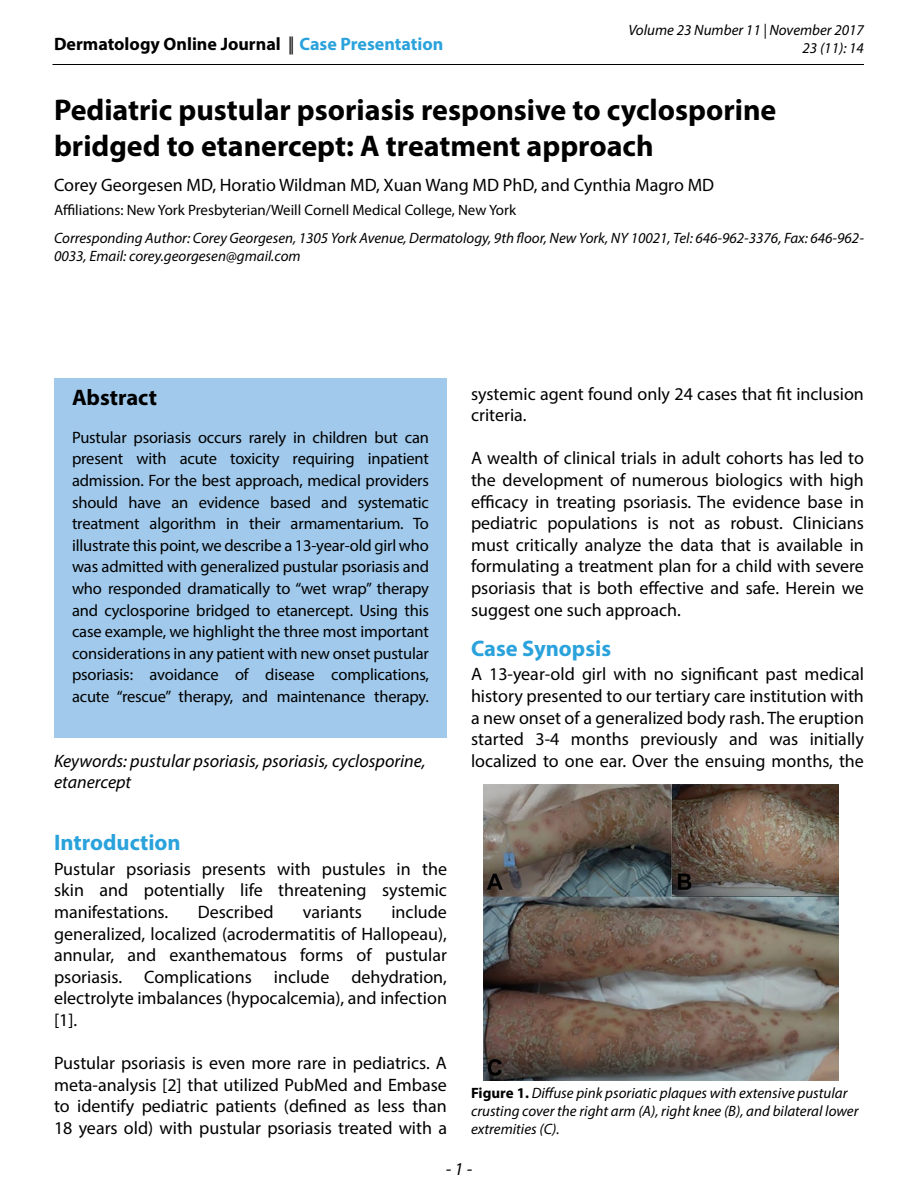
<style>
.page{position:relative;width:918px;height:1188px;background:#fff}
.page>*{position:absolute;margin:0;border:0;box-sizing:border-box;transform-origin:0 0}
.t1{font:700 30px/36px "Myriad Pro";color:#000}
.Sub_title_Color{font:700 22.5px "Myriad Pro";color:#2aa2db}
.Sub_title_Abstract{font:700 22.5px "Myriad Pro";color:#000}
.Body_text{font:18px/21.6px "Myriad Pro";color:#000;text-align:justify}
.Affiliations_1{font:18px "Myriad Pro";color:#000}
.Keywords{font:italic 18px/21.6px "Myriad Pro";color:#000}
.t2{font:700 18px "Myriad Pro";color:#000}
.Body_text_Abstract{font:16.5px/21.6px "Myriad Pro";letter-spacing:-.01em;color:#000;text-align:justify}
.Corresponding_author{font:italic 15px/18px "Myriad Pro";color:#000;text-align:right}
.Figure_caption{font:italic 15px/18px "Myriad Pro";color:#000}
.Affiliations_1-2{font:15px "Myriad Pro";color:#000}
.s1{font-weight:400}
.s2{color:#2aa2db}
.s3{font-weight:700;font-style:normal}
</style>
<div class="page">
<hr style="left:52px;top:64px;width:812px;height:1px;background:#000">
<div style="left:54px;top:378px;width:393px;height:360px;background:#a0c9eb"></div>
<img style="left:483px;top:784px;width:355px;height:296px">
<p class="t2" style="left:54px;top:32px;width:391px">Dermatology Online Journal <span class="s1">||</span> <span class="s2">Case Presentation</span></p>
<p class="Corresponding_author" style="left:628px;top:20px;width:237px">Volume 23 Number 11 | November 2017<br>23 (11): 14</p>
<p class="t1" style="left:54px;top:91px;width:724px">Pediatric pustular psoriasis responsive to cyclosporine bridged to etanercept: A treatment approach</p>
<p class="Affiliations_1" style="left:54px;top:173px;width:662px">Corey Georgesen MD, Horatio Wildman MD, Xuan Wang MD PhD, and Cynthia Magro MD</p>
<p class="Affiliations_1-2" style="left:54px;top:200px;width:464px">Affiliations: New York Presbyterian/Weill Cornell Medical College, New York</p>
<p class="Corresponding_author" style="left:54px;top:229px;width:811px;text-align:left">Corresponding Author: Corey Georgesen, 1305 York Avenue, Dermatology, 9th floor, New York, NY 10021, Tel: 646-962-3376, Fax: 646-962-<br>0033, Email: corey.georgesen@gmail.com</p>
<p class="Sub_title_Abstract" style="left:72px;top:383px;width:87px">Abstract</p>
<p class="Body_text_Abstract" style="left:72px;top:426px;width:359px">Pustular psoriasis occurs rarely in children but can present with acute toxicity requiring inpatient admission. For the best approach, medical providers should have an evidence based and systematic treatment algorithm in their armamentarium. To illustrate this point, we describe a 13-year-old girl who was admitted with generalized pustular psoriasis and who responded dramatically to “wet wrap” therapy and cyclosporine bridged to etanercept. Using this case example, we highlight the three most important considerations in any patient with new onset pustular psoriasis: avoidance of disease complications, acute “rescue” therapy, and maintenance therapy.</p>
<p class="Keywords" style="left:54px;top:750px;width:373px">Keywords: pustular psoriasis, psoriasis, cyclosporine, etanercept</p>
<p class="Sub_title_Color" style="left:54px;top:828px;width:128px">Introduction</p>
<p class="Body_text" style="left:54px;top:858px;width:395px">Pustular psoriasis presents with pustules in the skin and potentially life threatening systemic manifestations.</p>
<p class="Body_text" style="left:54px;top:901px;width:395px;text-indent:337px">include generalized, localized (acrodermatitis of Hallopeau), annular, and exanthematous forms of pustular psoriasis. Complications include dehydration, electrolyte imbalances (hypocalcemia), and infection [1].</p>
<p class="Body_text" style="left:54px;top:1052px;width:395px">Pustular psoriasis is even more rare in pediatrics. A meta-analysis [2] that utilized PubMed and Embase to identify pediatric patients (defined as less than 18 years old) with pustular psoriasis treated with a</p>
<p class="Body_text" style="left:198px;top:901px;width:77px">Described</p>
<p class="Body_text" style="left:303px;top:901px;width:61px">variants</p>
<p class="Body_text" style="left:471px;top:382px;width:394px">systemic agent found only 24 cases that fit inclusion criteria.</p>
<p class="Body_text" style="left:471px;top:447px;width:394px">A wealth of clinical trials in adult cohorts has led to the development of numerous biologics with high efficacy in treating psoriasis. The evidence base in pediatric populations is not as robust. Clinicians must critically analyze the data that is available in formulating a treatment plan for a child with severe psoriasis that is both effective and safe. Herein we suggest one such approach.</p>
<p class="Sub_title_Color" style="left:471px;top:634px;width:142px">Case Synopsis</p>
<p class="Body_text" style="left:471px;top:663px;width:395px">A 13-year-old girl with no significant past medical history presented to our tertiary care institution with a new onset of a generalized body rash. The eruption started 3-4 months previously and was initially localized to one ear. Over the ensuing months, the</p>
<p class="Figure_caption" style="left:471px;top:1084px;width:389px"><span class="s3">Figure 1.</span> Diffuse pink psoriatic plaques with extensive pustular crusting cover the right arm (A), right knee (B), and bilateral lower extremities (C).</p>
<p class="Keywords" style="left:446px;top:1157px;width:28px">- 1 -</p>
</div>
